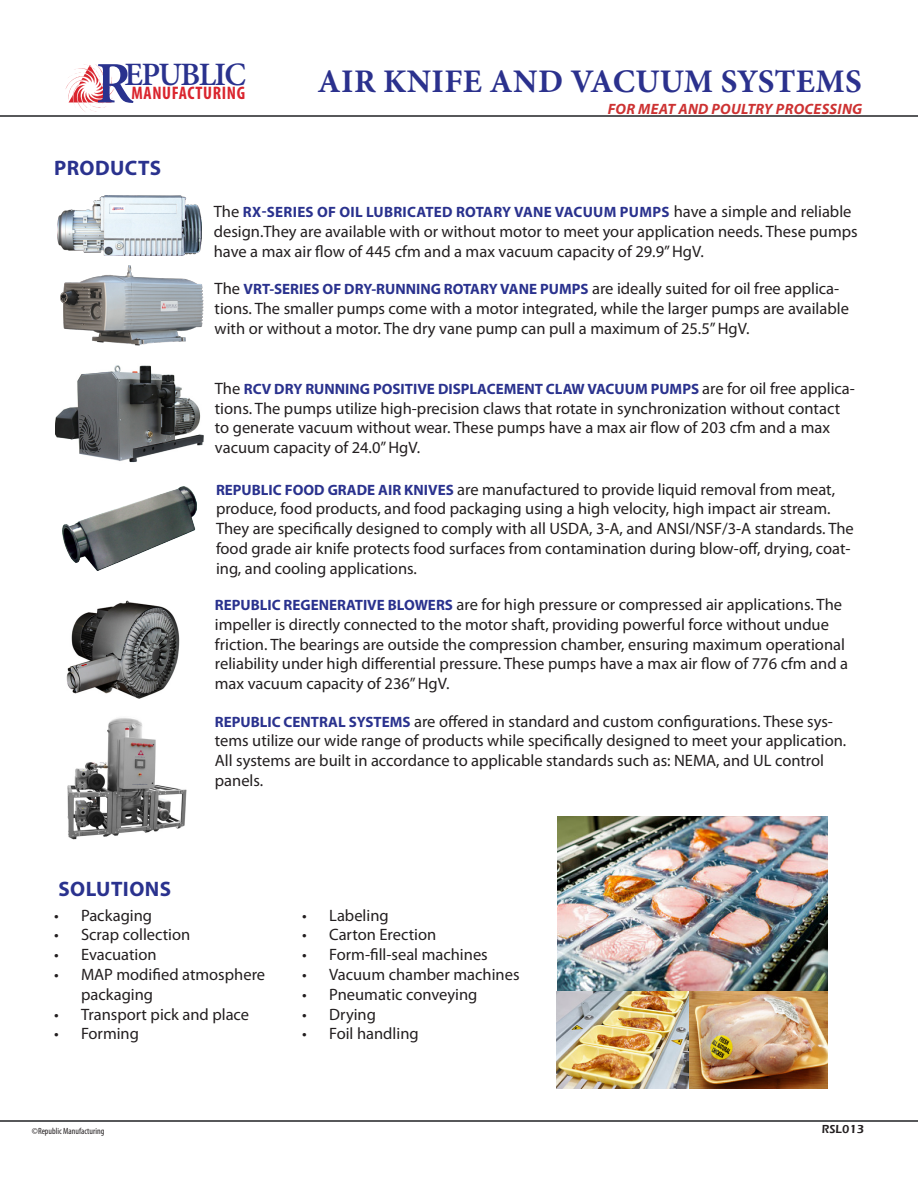
<style>
.page{position:relative;width:918px;height:1188px;background:#fff}
.page>*{position:absolute;margin:0;border:0;box-sizing:border-box;transform-origin:0 0}
.t1{font:700 33px "Minion Pro";letter-spacing:.01em;color:#2b318d}
.t2{font:600 32.7px "Minion Pro";letter-spacing:-.05em;color:#2a328e}
.copy_2{font:700 21px "Myriad Pro";letter-spacing:.02em;color:#2a328e}
.t3{font:700 condensed 18.15px "Myriad Pro";letter-spacing:.035em;color:#da252e}
.t4{font:16.5px/19.8px "Myriad Pro";color:#231f20}
.t5{font:700 15px "Myriad Pro";color:#2a328e}
.t6{font:700 15px "Myriad Pro";letter-spacing:.02em;color:#2a328e}
.t7{font:italic 700 15px "Myriad Pro";letter-spacing:.02em;color:#cd3232}
.t8{font:600 12px "Eras ITC";color:#231f20}
.t9{font:condensed 9px "Myriad Pro";color:#231f20}
.s1{font-size:58.8px}
.s2{font-weight:400;font-size:16.5px;color:#231f20}
.s3{font-weight:700;font-size:15px;color:#2a328e}
</style>
<div class="page">
<hr style="left:0;top:116px;width:918px;height:1px;background:#57585a">
<svg style="left:65px;top:64px;width:50px;height:48px"></svg>
<hr style="left:0;top:1120px;width:918px;height:2px;background:#57585a">
<img style="left:62px;top:487px;width:135px;height:84px">
<img style="left:67px;top:718px;width:120px;height:121px">
<img style="left:66px;top:600px;width:114px;height:99px">
<img style="left:60px;top:266px;width:144px;height:80px">
<img style="left:55px;top:365px;width:149px;height:98px">
<img style="left:57px;top:195px;width:145px;height:61px">
<img style="left:557px;top:816px;width:271px;height:175px">
<img style="left:557px;top:991px;width:133px;height:98px">
<img style="left:690px;top:991px;width:138px;height:98px">
<p class="t2" style="left:96px;top:52px;width:152px"><span class="s1">R</span>EPUBLIC</p>
<p class="t3" style="left:131px;top:82px;width:115px">MANUFACTURING</p>
<p class="copy_2" style="left:54px;top:156px;width:108px">PRODUCTS</p>
<p class="t1" style="left:318px;top:59px;width:546px">AIR KNIFE AND VACUUM SYSTEMS</p>
<p class="t7" style="left:608px;top:99px;width:256px">FOR MEAT AND POULTRY PROCESSING</p>
<p class="t6" style="left:214px;top:204px;width:639px"><span class="s2">The</span> RX-SERIES OF OIL LUBRICATED ROTARY VANE VACUUM PUMPS <span class="s2">have a simple and reliable</span></p>
<p class="t4" style="left:214px;top:221px;width:645px">design.They are available with or without motor to meet your application needs. These pumps have a max air flow of 445 cfm and a max vacuum capacity of 29.9” HgV.</p>
<p class="t5" style="left:215px;top:281px;width:626px"><span class="s2">The</span> VRT-SERIES OF DRY-RUNNING ROTARY VANE PUMPS <span class="s2">are ideally suited for oil free applica-</span></p>
<p class="t4" style="left:215px;top:298px;width:636px">tions. The smaller pumps come with a motor integrated, while the larger pumps are available with or without a motor. The dry vane pump can pull a maximum of 25.5” HgV.</p>
<p class="t5" style="left:215px;top:380px;width:642px"><span class="s2">The</span> RCV DRY RUNNING POSITIVE DISPLACEMENT CLAW VACUUM PUMPS <span class="s2">are for oil free applica-</span></p>
<p class="t4" style="left:215px;top:398px;width:627px">tions. The pumps utilize high-precision claws that rotate in synchronization without contact to generate vacuum without wear. These pumps have a max air flow of 203 cfm and a max vacuum capacity of 24.0” HgV.</p>
<p class="t4" style="left:216px;top:479px;width:639px"><span class="s3">REPUBLIC FOOD GRADE AIR KNIVES</span> are manufactured to provide liquid removal from meat, produce, food products, and food packaging using a high velocity, high impact air stream.<br>They are specifically designed to comply with all USDA, 3-A, and ANSI/NSF/3-A standards. The food grade air knife protects food surfaces from contamination during blow-off, drying, coat&shy;ing, and cooling applications.</p>
<p class="t4" style="left:215px;top:594px;width:635px"><span class="s3">REPUBLIC REGENERATIVE BLOWERS</span> are for high pressure or compressed air applications. The impeller is directly connected to the motor shaft, providing powerful force without undue friction. The bearings are outside the compression chamber, ensuring maximum operational reliability under high differential pressure. These pumps have a max air flow of 776 cfm and a max vacuum capacity of 236” HgV.</p>
<p class="t4" style="left:215px;top:711px;width:633px"><span class="s3">REPUBLIC CENTRAL SYSTEMS</span> are offered in standard and custom configurations. These sys&shy;tems utilize our wide range of products while specifically designed to meet your application.<br>All systems are built in accordance to applicable standards such as: NEMA, and UL control panels.</p>
<p class="copy_2" style="left:59px;top:877px;width:114px">SOLUTIONS</p>
<p class="t4" style="left:54px;top:905px;width:100px">• Packaging</p>
<p class="t4" style="left:54px;top:925px;width:138px">• Scrap collection</p>
<p class="t4" style="left:54px;top:945px;width:104px">• Evacuation</p>
<p class="t4" style="left:81px;top:964px;width:186px;text-indent:-27px">• MAP modified atmosphere packaging</p>
<p class="t4" style="left:54px;top:1004px;width:197px">• Transport pick and place</p>
<p class="t4" style="left:54px;top:1024px;width:87px">• Forming</p>
<p class="t4" style="left:302px;top:905px;width:88px">• Labeling</p>
<p class="t4" style="left:302px;top:925px;width:136px">• Carton Erection</p>
<p class="t4" style="left:302px;top:945px;width:187px">• Form-fill-seal machines</p>
<p class="t4" style="left:302px;top:964px;width:219px">• Vacuum chamber machines</p>
<p class="t4" style="left:302px;top:984px;width:177px">• Pneumatic conveying</p>
<p class="t4" style="left:302px;top:1004px;width:75px">• Drying</p>
<p class="t4" style="left:302px;top:1024px;width:118px">• Foil handling</p>
<p class="t9" style="left:32px;top:1126px;width:74px">©Republic Manufacturing</p>
<p class="t8" style="left:822px;top:1122px;width:44px">RSL013</p>
</div>
